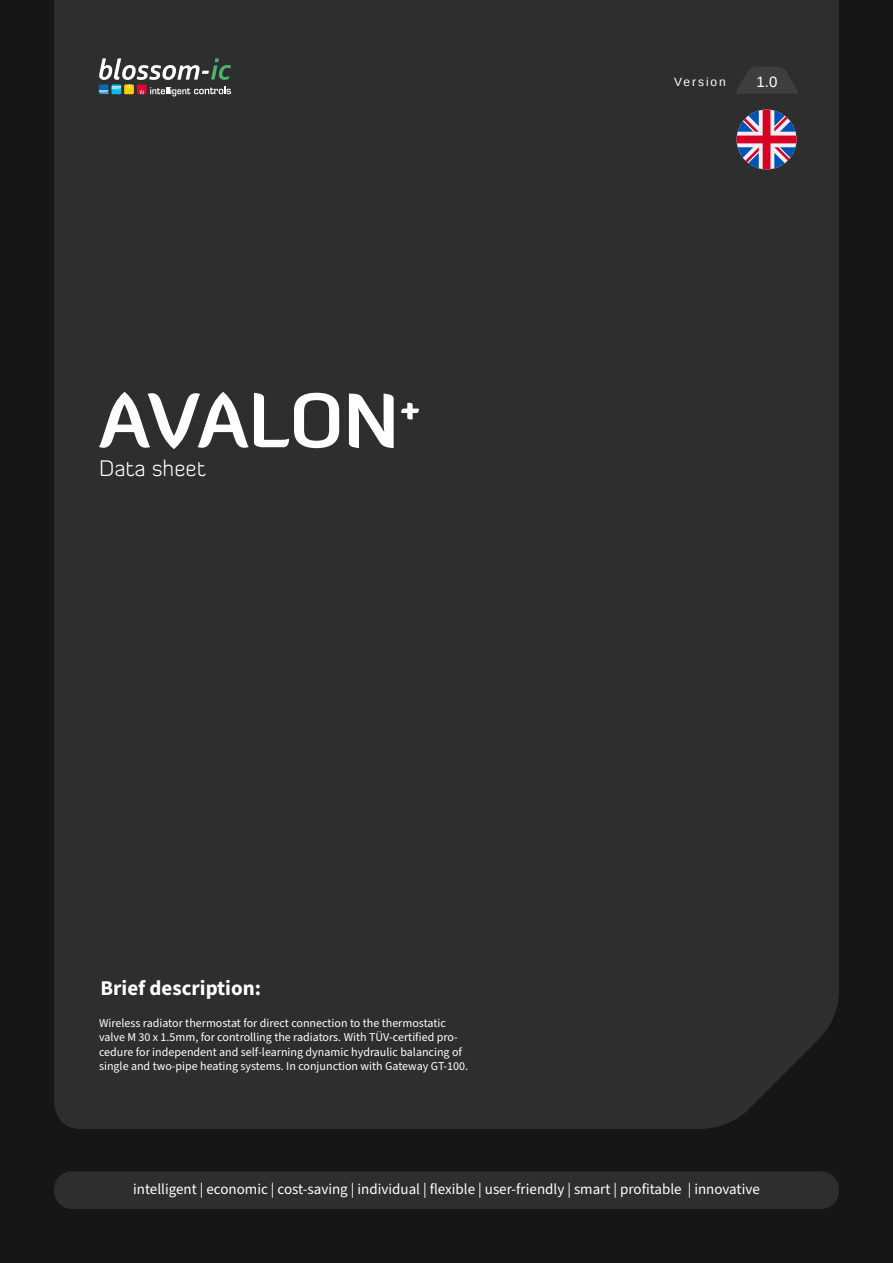
<style>
.page{position:relative;width:893px;height:1263px;background:#161616}
.page>*{position:absolute;margin:0;border:0;box-sizing:border-box;transform-origin:0 0}
.t1{font:700 75px "Diavlo";color:#fff}
.t2{font:300 22.5px "Diavlo";color:#fff}
.Body_Text__Regular{font:700 21px "Source Sans Pro";color:#fff}
.t3{font:15px "Source Sans Pro";color:#fff}
.t4{font:15px "Liberation Sans";color:#fff}
.Body_Text__Regular-2{font:12px/14.4px "Source Sans Pro";color:#fff}
.t5{font:12px "Liberation Sans";letter-spacing:.16em;color:#fff}
</style>
<div class="page">
<div style="left:54px;top:0;width:785px;height:1129px;background:#2f2e2f"></div>
<svg style="left:736px;top:67px;width:62px;height:27px;background:#3a3a3b"></svg>
<div style="left:54px;top:1171px;width:785px;height:38px;background:#2f2e2f;border-radius:18px"></div>
<svg style="left:99px;top:58px;width:132px;height:38px;background:#636462"></svg>
<svg style="left:737px;top:110px;width:60px;height:59px;background:#936381"></svg>
<p class="t1" style="left:99px;top:373px;width:324px">AVALON<sup>+</sup></p>
<p class="t2" style="left:99px;top:455px;width:108px">Data sheet</p>
<p class="Body_Text__Regular" style="left:101px;top:973px;width:162px">Brief description:</p>
<p class="Body_Text__Regular-2" style="left:99px;top:1016px;width:371px">Wireless radiator thermostat for direct connection to the thermostatic valve M 30 x 1.5mm, for controlling the radiators. With TÜV-certified pro&shy;cedure for independent and self-learning dynamic hydraulic balancing of single and two-pipe heating systems. In conjunction with Gateway GT-100.</p>
<p class="t5" style="left:674px;top:75px;width:53px">Version</p>
<p class="t4" style="left:757px;top:74px;width:22px">1.0</p>
<p class="t3" style="left:133px;top:1179px;width:628px">intelligent | economic | cost-saving | individual | flexible | user-friendly | smart | profitable | innovative</p>
</div>
